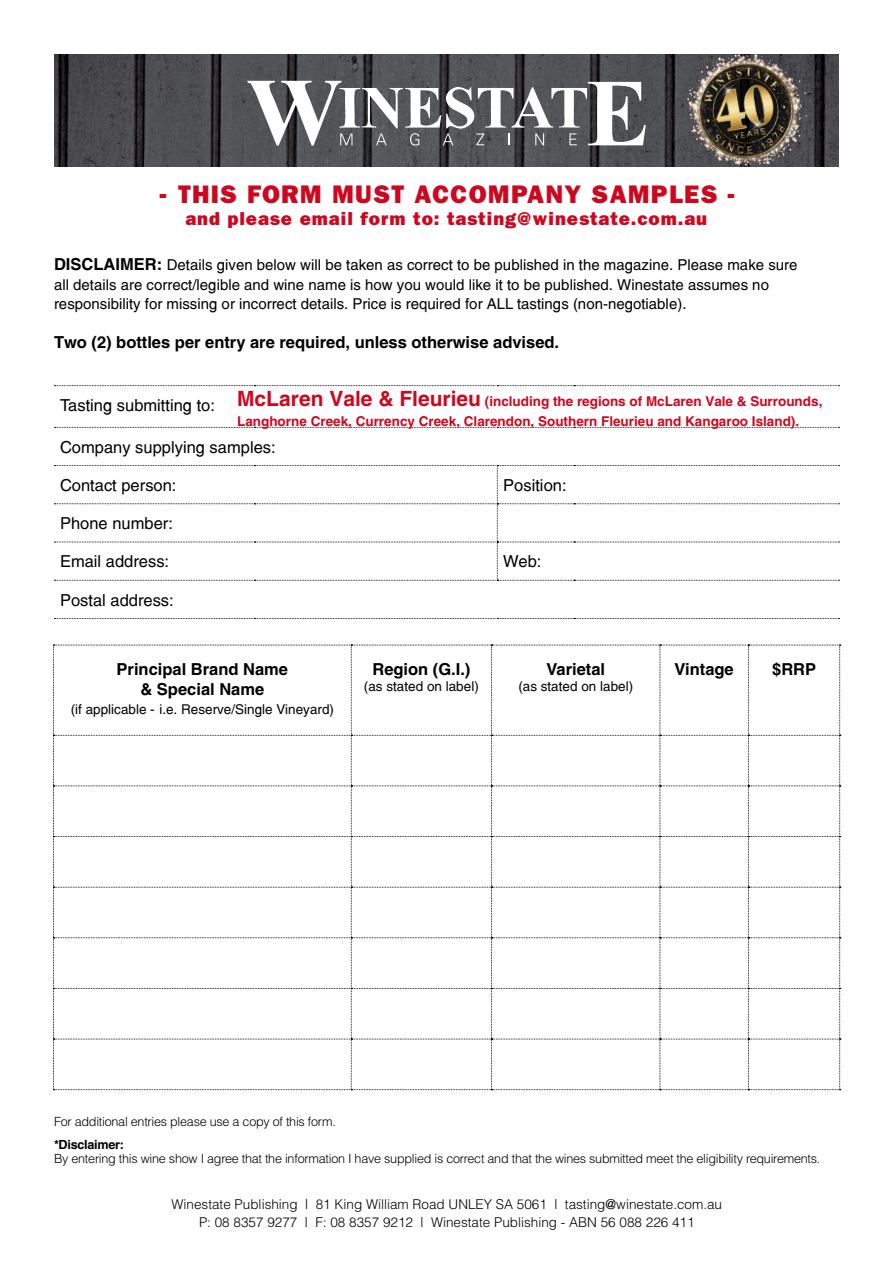
<style>
.page{position:relative;width:893px;height:1263px;background:#fff}
.page>*{position:absolute;margin:0;border:0;box-sizing:border-box;transform-origin:0 0}
.t1{font:800 25.5px "Frankfurt Gothic";letter-spacing:.05em;color:#cd071e}
.t2{font:800 18.75px "Frankfurt Gothic";letter-spacing:.05em;color:#cd071e}
.t3{font:700 16.5px/19.8px "Switzerland";color:#000;text-align:center}
.t4{font:16.5px "Switzerland";color:#000}
.t5{font:15px/19.5px "Switzerland";color:#000}
.t6{font:700 13.5px/19.5px "Switzerland";color:#cd071e}
.t7{font:300 13.5px/18px "Switzerland";color:#000;text-align:center}
.t8{font:13.5px "Switzerland";color:#000}
.t9{font:300 12.6px "Switzerland";letter-spacing:-.02em;color:#000}
.t10{font:700 12.6px "Switzerland";letter-spacing:-.02em;color:#000}
.s1{font-weight:700;font-size:16.5px}
.s2{font-weight:400;font-size:16.5px;color:#000}
.s3{font-size:21px}
</style>
<div class="page">
<img style="left:54px;top:54px;width:785px;height:113px">
<svg style="left:247px;top:81px;width:399px;height:65px"></svg>
<svg style="left:53px;top:645px;width:788px;height:445px"></svg>
<svg style="left:54px;top:427px;width:786px;height:1px"></svg>
<svg style="left:54px;top:465px;width:786px;height:116px"></svg>
<svg style="left:54px;top:385px;width:786px;height:1px"></svg>
<svg style="left:54px;top:618px;width:786px;height:1px"></svg>
<img style="left:670px;top:54px;width:152px;height:113px">
<img style="left:688px;top:54px;width:116px;height:113px">
<h1 class="t1" style="left:160px;top:179px;width:576px">- THIS FORM MUST ACCOMPANY SAMPLES -</h1>
<p class="t2" style="left:185px;top:207px;width:523px">and please email form to: tasting@winestate.com.au</p>
<p class="t5" style="left:54px;top:255px;width:745px"><span class="s1">DISCLAIMER:</span> Details given below will be taken as correct to be published in the magazine. Please make sure all details are correct/legible and wine name is how you would like it to be published. Winestate assumes no responsibility for missing or incorrect details. Price is required for ALL tastings (non-negotiable).</p>
<p class="t3" style="left:54px;top:332px;width:507px">Two (2) bottles per entry are required, unless otherwise advised.</p>
<p class="t6" style="left:237px;top:391px;width:587px;text-indent:-177px"><span class="s2">Tasting submitting to:</span> <span class="s3">McLaren Vale &amp; Fleurieu</span> (including the regions of McLaren Vale &amp; Surrounds,<br>Langhorne Creek, Currency Creek, Clarendon, Southern Fleurieu and Kangaroo Island).</p>
<p class="t4" style="left:60px;top:437px;width:217px">Company supplying samples:</p>
<p class="t4" style="left:60px;top:475px;width:118px">Contact person:</p>
<p class="t4" style="left:503px;top:475px;width:65px">Position:</p>
<p class="t4" style="left:60px;top:514px;width:114px">Phone number:</p>
<p class="t4" style="left:60px;top:552px;width:111px">Email address:</p>
<p class="t4" style="left:503px;top:552px;width:40px">Web:</p>
<p class="t4" style="left:60px;top:590px;width:115px">Postal address:</p>
<p class="t3" style="left:117px;top:659px;width:173px">Principal Brand Name &amp; Special Name</p>
<p class="t8" style="left:71px;top:701px;width:265px">(if applicable - i.e. Reserve/Single Vineyard)</p>
<p class="t3" style="left:372px;top:659px;width:99px">Region (G.I.)</p>
<p class="t8" style="left:364px;top:678px;width:116px">(as stated on label)</p>
<p class="t3" style="left:546px;top:659px;width:60px">Varietal</p>
<p class="t8" style="left:518px;top:678px;width:116px">(as stated on label)</p>
<p class="t3" style="left:674px;top:659px;width:61px">Vintage</p>
<p class="t3" style="left:772px;top:659px;width:46px">$RRP</p>
<p class="t9" style="left:54px;top:1113px;width:283px">For additional entries please use a copy of this form.</p>
<p class="t10" style="left:54px;top:1136px;width:72px">*Disclaimer:</p>
<p class="t9" style="left:54px;top:1151px;width:768px">By entering this wine show I agree that the information I have supplied is correct and that the wines submitted meet the eligibility requirements.</p>
<p class="t7" style="left:172px;top:1194px;width:552px">Winestate Publishing | 81 King William Road UNLEY SA 5061 | tasting@winestate.com.au<br>P: 08 8357 9277 | F: 08 8357 9212 | Winestate Publishing - ABN 56 088 226 411</p>
</div>
